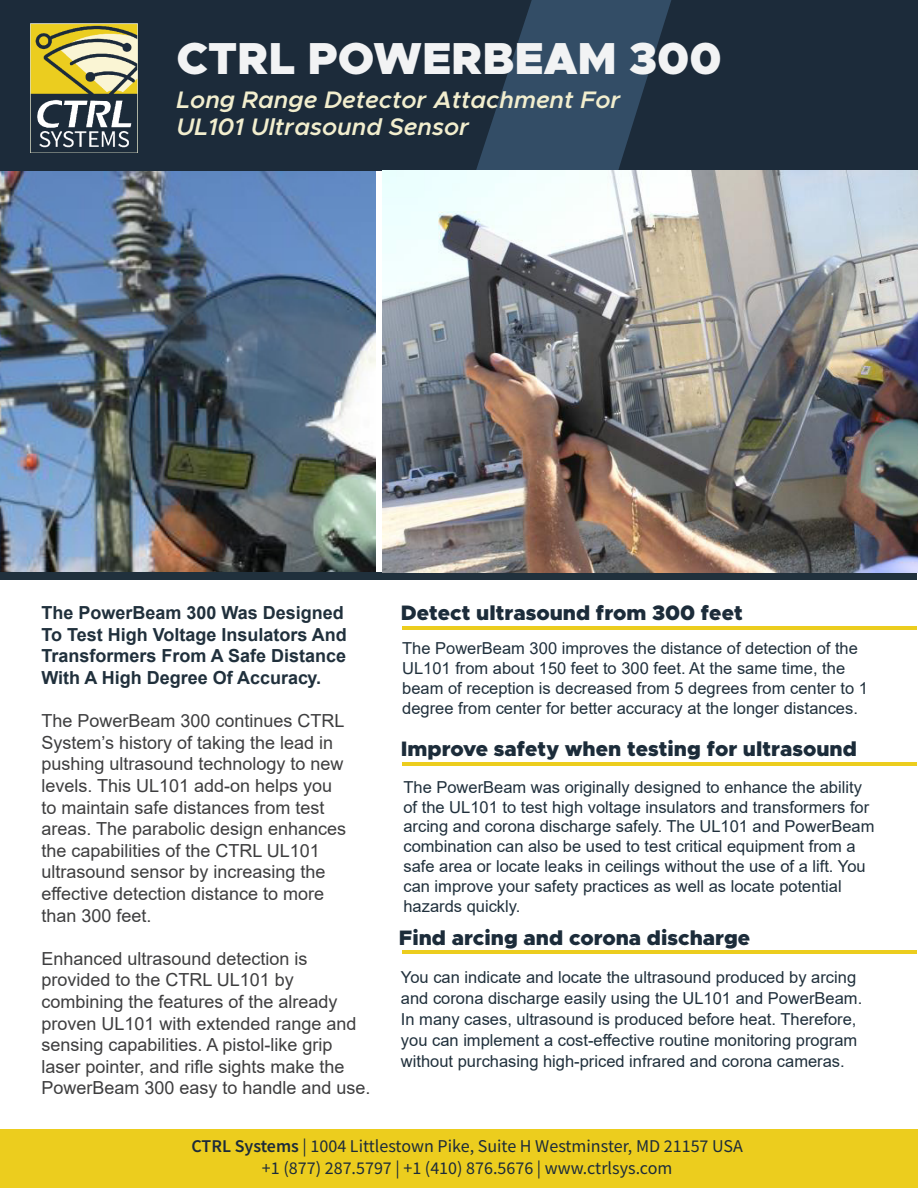
<style>
.page{position:relative;width:918px;height:1188px;background:#fff}
.page>*{position:absolute;margin:0;border:0;box-sizing:border-box;transform-origin:0 0}
.t1{font:900 45px "Metropolis";color:#f2f3f4}
.t2{font:italic 600 24px "Metropolis";color:#f2eece}
.t3{font:900 21px "Metropolis";color:#1c2c3a}
.t4{font:18px/21.6px "Arial";color:#3e3e3f}
.t5{font:700 18px/21.6px "Arial";color:#20303c}
.t6{font:18px/21.6px "Source Sans Pro";color:#1c2b3a;text-align:center}
.t7{font:16.5px/19.8px "Arial";color:#20303c}
.s1{font-weight:600}
</style>
<div class="page">
<div style="left:0;top:0;width:918px;height:170px;background:#1c2b3a"></div>
<svg style="left:476px;top:0;width:195px;height:170px"></svg>
<img style="left:31px;top:23px;width:107px;height:130px">
<div style="left:0;top:1129px;width:918px;height:59px;background:#eccd1e"></div>
<img style="left:0;top:171px;width:376px;height:401px">
<div style="left:1px;top:572px;width:916px;height:8px;background:#20303c"></div>
<img style="left:382px;top:171px;width:536px;height:401px">
<hr style="left:402px;top:626px;width:515px;height:4px;background:#eccd1e">
<hr style="left:402px;top:762px;width:515px;height:3px;background:#eccd1e">
<hr style="left:402px;top:951px;width:515px;height:3px;background:#eccd1e">
<p class="t1" style="left:176px;top:29px;width:547px">CTRL POWERBEAM 300</p>
<p class="t2" style="left:176px;top:85px;width:446px">Long Range Detector Attachment For</p>
<p class="t2" style="left:176px;top:112px;width:294px">UL101 Ultrasound Sensor</p>
<p class="t5" style="left:41px;top:602px;width:307px">The PowerBeam 300 Was Designed<br>To Test High Voltage Insulators And<br>Transformers From A Safe Distance<br>With A High Degree Of Accuracy.</p>
<p class="t4" style="left:41px;top:710px;width:306px">The PowerBeam 300 continues CTRL System’s history of taking the lead in pushing ultrasound technology to new levels. This UL101 add-on helps you to maintain safe distances from test areas. The parabolic design enhances the capabilities of the CTRL UL101 ultrasound sensor by increasing the effective detection distance to more than 300 feet.</p>
<p class="t4" style="left:41px;top:948px;width:331px">Enhanced ultrasound detection is provided to the CTRL UL101 by combining the features of the already proven UL101 with extended range and sensing capabilities. A pistol-like grip laser pointer, and rifle sights make the PowerBeam 300 easy to handle and use.</p>
<p class="t3" style="left:401px;top:600px;width:344px">Detect ultrasound from 300 feet</p>
<p class="t7" style="left:402px;top:639px;width:467px">The PowerBeam 300 improves the distance of detection of the UL101 from about 150 feet to 300 feet. At the same time, the beam of reception is decreased from 5 degrees from center to 1 degree from center for better accuracy at the longer distances.</p>
<p class="t3" style="left:401px;top:735px;width:458px">Improve safety when testing for ultrasound</p>
<p class="t7" style="left:403px;top:777px;width:473px">The PowerBeam was originally designed to enhance the ability of the UL101 to test high voltage insulators and transformers for arcing and corona discharge safely. The UL101 and PowerBeam combination can also be used to test critical equipment from a safe area or locate leaks in ceilings without the use of a lift. You can improve your safety practices as well as locate potential hazards quickly.</p>
<p class="t3" style="left:399px;top:924px;width:353px">Find arcing and corona discharge</p>
<p class="t7" style="left:401px;top:966px;width:463px;line-height:21px">You can indicate and locate the ultrasound produced by arcing and corona discharge easily using the UL101 and PowerBeam.<br>In many cases, ultrasound is produced before heat. Therefore, you can implement a cost-effective routine monitoring program without purchasing high-priced infrared and corona cameras.</p>
<p class="t6" style="left:191px;top:1135px;width:553px"><span class="s1">CTRL Systems</span> | 1004 Littlestown Pike, Suite H Westminster, MD 21157 USA +1 (877) 287.5797 | +1 (410) 876.5676 | www.ctrlsys.com</p>
</div>
